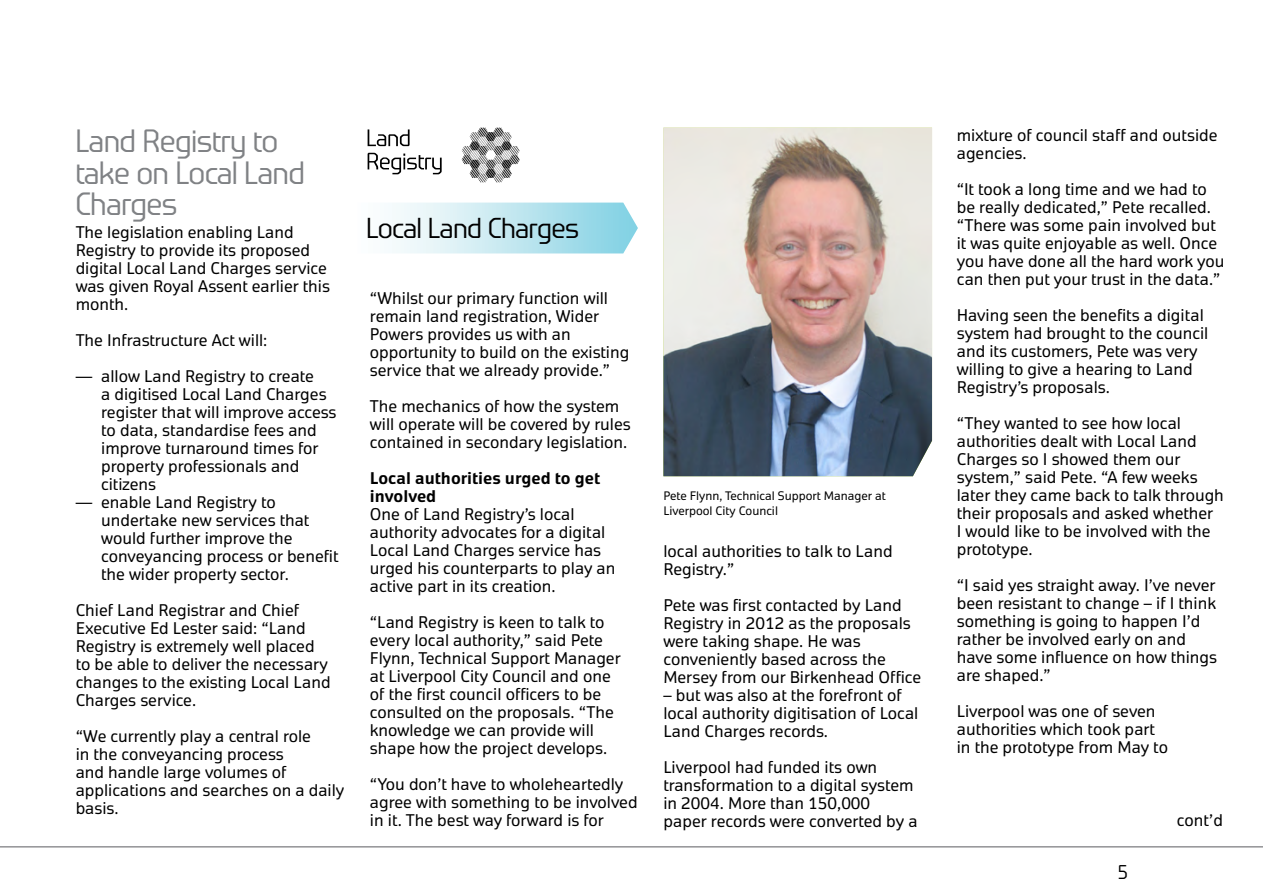
<style>
.page{position:relative;width:1263px;height:893px;background:#fff}
.page>*{position:absolute;margin:0;border:0;box-sizing:border-box;transform-origin:0 0}
.LL_body_1{font:31.5px/31.5px "Geo Headline";color:#808285}
.t1{font:28.2px "Geo Headline";color:#000}
.t2{font:19.5px "Geo Headline";color:#000}
.LL_body_1-2{font:16.5px/18px "Geo";color:#000}
.LL_body_1_bold{font:700 16.5px/18px "Geo";color:#000}
.LL_body_1_indent_no{font:16.5px "Geo";color:#000}
.LL_body_1-3{font:12px/15px "Geo";color:#000}
</style>
<div class="page">
<hr style="left:0;top:846px;width:1263px;height:1px;background:#8e8e91">
<img style="left:663px;top:128px;width:269px;height:348px">
<svg style="left:462px;top:128px;width:58px;height:54px"></svg>
<svg style="left:368px;top:153px;width:74px;height:21px"></svg>
<svg style="left:368px;top:129px;width:42px;height:17px"></svg>
<p class="LL_body_1" style="left:76px;top:126px;width:230px">Land Registry to take on Local Land<br>Charges</p>
<p class="LL_body_1-2" style="left:76px;top:223px;width:256px">The legislation enabling Land<br>Registry to provide its proposed digital Local Land Charges service was given Royal Assent earlier this month.</p>
<p class="LL_body_1-2" style="left:76px;top:331px;width:193px">The Infrastructure Act will:</p>
<p class="LL_body_1-2" style="left:101px;top:367px;width:237px;text-indent:-26px">— allow Land Registry to create<br>a digitised Local Land Charges register that will improve access to data, standardise fees and improve turnaround times for property professionals and citizens</p>
<p class="LL_body_1-2" style="left:101px;top:493px;width:239px;text-indent:-26px">— enable Land Registry to undertake new services that would further improve the conveyancing process or benefit the wider property sector.</p>
<p class="LL_body_1-2" style="left:76px;top:601px;width:256px">Chief Land Registrar and Chief<br>Executive Ed Lester said: “Land<br>Registry is extremely well placed to be able to deliver the necessary changes to the existing Local Land<br>Charges service.</p>
<p class="LL_body_1-2" style="left:76px;top:727px;width:270px">“We currently play a central role<br>in the conveyancing process<br>and handle large volumes of applications and searches on a daily basis.</p>
<p class="t1" style="left:366px;top:212px;width:214px">Local Land Charges</p>
<p class="LL_body_1-2" style="left:370px;top:289px;width:261px">“Whilst our primary function will remain land registration, Wider<br>Powers provides us with an opportunity to build on the existing service that we already provide.”</p>
<p class="LL_body_1-2" style="left:370px;top:397px;width:262px">The mechanics of how the system will operate will be covered by rules contained in secondary legislation.</p>
<p class="LL_body_1_bold" style="left:370px;top:469px;width:232px">Local authorities urged to get involved</p>
<p class="LL_body_1-2" style="left:370px;top:505px;width:247px">One of Land Registry’s local authority advocates for a digital<br>Local Land Charges service has urged his counterparts to play an active part in its creation.</p>
<p class="LL_body_1-2" style="left:370px;top:613px;width:252px">“Land Registry is keen to talk to every local authority,” said Pete<br>Flynn, Technical Support Manager at Liverpool City Council and one of the first council officers to be consulted on the proposals. “The knowledge we can provide will shape how the project develops.</p>
<p class="LL_body_1-2" style="left:370px;top:775px;width:269px">“You don’t have to wholeheartedly agree with something to be involved in it. The best way forward is for</p>
<p class="LL_body_1-3" style="left:663px;top:488px;width:224px">Pete Flynn, Technical Support Manager at<br>Liverpool City Council</p>
<p class="LL_body_1-2" style="left:663px;top:543px;width:231px">local authorities to talk to Land<br>Registry.”</p>
<p class="LL_body_1-2" style="left:663px;top:597px;width:259px">Pete was first contacted by Land<br>Registry in 2012 as the proposals were taking shape. He was conveniently based across the<br>Mersey from our Birkenhead Office</p>
<p class="LL_body_1-2" style="left:663px;top:687px;width:257px">– but was also at the forefront of local authority digitisation of Local<br>Land Charges records.</p>
<p class="LL_body_1-2" style="left:663px;top:759px;width:256px">Liverpool had funded its own transformation to a digital system in 2004. More than 150,000 paper records were converted by a</p>
<p class="LL_body_1-2" style="left:957px;top:126px;width:262px">mixture of council staff and outside agencies.</p>
<p class="LL_body_1-2" style="left:957px;top:180px;width:269px">“It took a long time and we had to be really dedicated,” Pete recalled. “There was some pain involved but it was quite enjoyable as well. Once you have done all the hard work you can then put your trust in the data.”</p>
<p class="LL_body_1-2" style="left:957px;top:306px;width:253px">Having seen the benefits a digital system had brought to the council and its customers, Pete was very willing to give a hearing to Land<br>Registry’s proposals.</p>
<p class="LL_body_1-2" style="left:957px;top:414px;width:269px">“They wanted to see how local authorities dealt with Local Land<br>Charges so I showed them our system,” said Pete. “A few weeks later they came back to talk through their proposals and asked whether<br>I would like to be involved with the prototype.</p>
<p class="LL_body_1-2" style="left:957px;top:576px;width:262px">“I said yes straight away. I’ve never been resistant to change – if I think something is going to happen I’d rather be involved early on and have some influence on how things are shaped.”</p>
<p class="LL_body_1-2" style="left:957px;top:702px;width:213px">Liverpool was one of seven authorities which took part in the prototype from May to</p>
<p class="t2" style="left:1118px;top:862px;width:10px">5</p>
<p class="LL_body_1_indent_no" style="left:1177px;top:811px;width:48px">cont’d</p>
</div>
